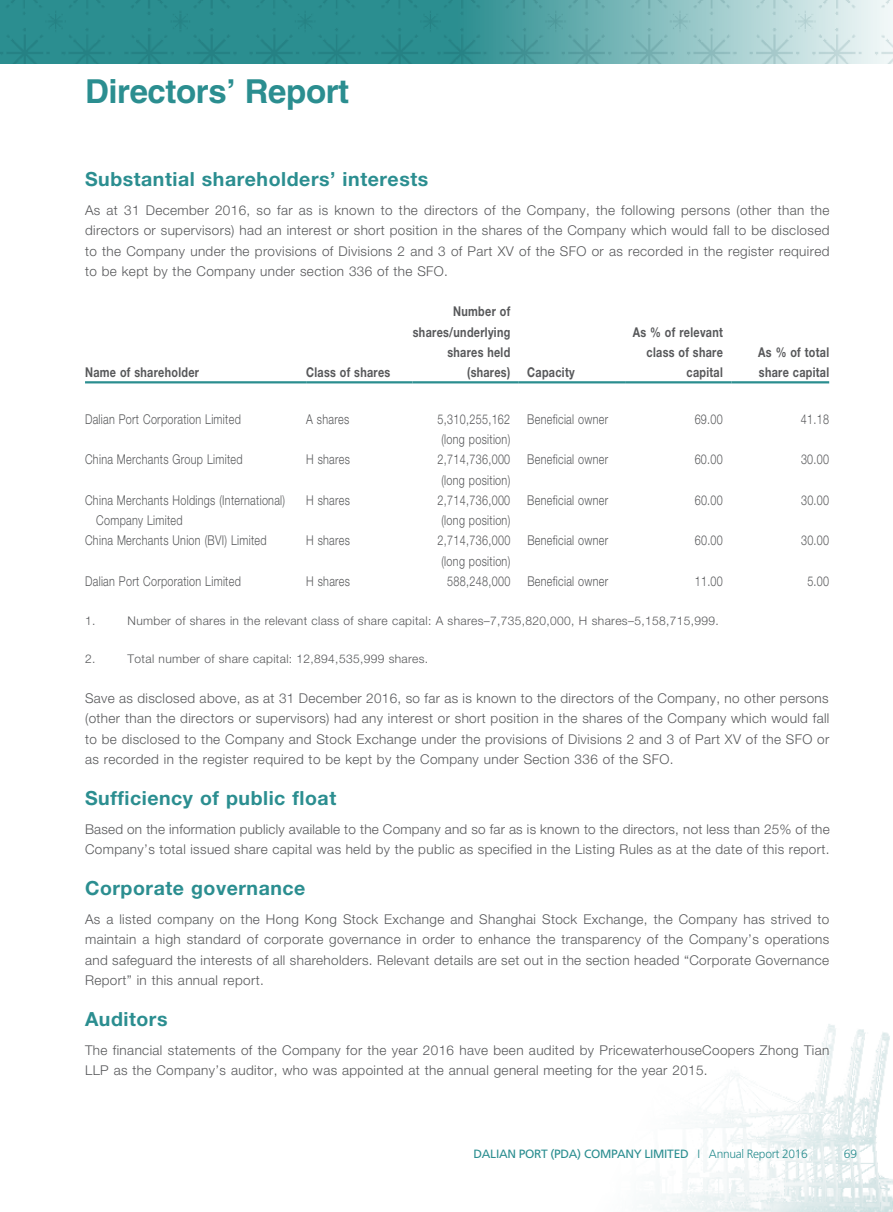
<style>
.page{position:relative;width:893px;height:1212px;background:#fff}
.page>*{position:absolute;margin:0;border:0;box-sizing:border-box;transform-origin:0 0}
.t1{font:700 33px "Helvetica LT Std";letter-spacing:-.01em;color:#2b8e90}
.t2{font:700 19.5px "Helvetica Neue LT Std";letter-spacing:.03em;color:#2b8e90}
.t3{font:300 13.5px/20.2px "Helvetica Neue LT Std";letter-spacing:.03em;color:#57585a;text-align:justify}
.t4{font:300 13.5px/20.2px "Helvetica Neue LT Std";letter-spacing:.03em;color:#57585a;scale:.8 1}
.t5{font:700 13.5px/20.2px "Helvetica Neue LT Std";letter-spacing:.03em;color:#57585a;text-align:right;scale:.8 1}
.t6{font:300 12px "Helvetica Neue LT Std";letter-spacing:.03em;color:#57585a}
.t7{font:12px "Frutiger LT Std";letter-spacing:-.025em;color:#2b8e90}
.t8{font:300 12px "Frutiger LT Std";color:#2b8e90}
.s1{font-weight:300}
</style>
<div class="page">
<svg style="left:0;top:0;width:893px;height:64px;fill:#2b8e90"></svg>
<img style="left:644px;top:1024px;width:249px;height:188px">
<hr style="left:85px;top:381px;width:221px;height:2px;background:#2b8e90">
<hr style="left:306px;top:381px;width:106px;height:2px;background:#2b8e90">
<hr style="left:412px;top:381px;width:107px;height:2px;background:#2b8e90">
<hr style="left:519px;top:381px;width:106px;height:2px;background:#2b8e90">
<hr style="left:625px;top:381px;width:106px;height:2px;background:#2b8e90">
<hr style="left:731px;top:381px;width:98px;height:2px;background:#2b8e90">
<h1 class="t1" style="left:85px;top:71px;width:266px">Directors’ Report</h1>
<h2 class="t2" style="left:85px;top:167px;width:345px">Substantial shareholders’ interests</h2>
<p class="t3" style="left:85px;top:200px;width:746px">As at 31 December 2016, so far as is known to the directors of the Company, the following persons (other than the directors or supervisors) had an interest or short position in the shares of the Company which would fall to be disclosed to the Company under the provisions of Divisions 2 and 3 of Part XV of the SFO or as recorded in the register required to be kept by the Company under section 336 of the SFO.</p>
<p class="t5" style="left:85px;top:362px;width:144px">Name of shareholder</p>
<p class="t5" style="left:306px;top:362px;width:107px">Class of shares</p>
<p class="t5" style="left:413px;top:301px;width:123px">Number of shares/underlying shares held (shares)</p>
<p class="t5" style="left:527px;top:362px;width:61px">Capacity</p>
<p class="t5" style="left:633px;top:321px;width:114px">As % of relevant class of share capital</p>
<p class="t5" style="left:758px;top:342px;width:90px;text-align:left">As % of total share capital</p>
<p class="t4" style="left:85px;top:409px;width:196px">Dalian Port Corporation Limited</p>
<p class="t4" style="left:306px;top:409px;width:55px">A shares</p>
<p class="t4" style="left:438px;top:409px;width:92px">5,310,255,162 (long position)</p>
<p class="t4" style="left:527px;top:409px;width:103px">Beneficial owner</p>
<p class="t4" style="left:695px;top:409px;width:37px">69.00</p>
<p class="t4" style="left:801px;top:409px;width:37px">41.18</p>
<p class="t4" style="left:85px;top:449px;width:198px">China Merchants Group Limited</p>
<p class="t4" style="left:306px;top:449px;width:56px">H shares</p>
<p class="t4" style="left:438px;top:449px;width:92px">2,714,736,000 (long position)</p>
<p class="t4" style="left:527px;top:449px;width:103px">Beneficial owner</p>
<p class="t4" style="left:695px;top:449px;width:37px">60.00</p>
<p class="t4" style="left:801px;top:449px;width:37px">30.00</p>
<p class="t4" style="left:96px;top:490px;width:238px;text-indent:-11px">China Merchants Holdings (International)<br>Company Limited</p>
<p class="t4" style="left:306px;top:490px;width:56px">H shares</p>
<p class="t4" style="left:438px;top:490px;width:92px">2,714,736,000 (long position)</p>
<p class="t4" style="left:527px;top:490px;width:103px">Beneficial owner</p>
<p class="t4" style="left:695px;top:490px;width:37px">60.00</p>
<p class="t4" style="left:801px;top:490px;width:37px">30.00</p>
<p class="t4" style="left:85px;top:530px;width:228px">China Merchants Union (BVI) Limited</p>
<p class="t4" style="left:306px;top:530px;width:56px">H shares</p>
<p class="t4" style="left:438px;top:530px;width:92px">2,714,736,000 (long position)</p>
<p class="t4" style="left:527px;top:530px;width:103px">Beneficial owner</p>
<p class="t4" style="left:695px;top:530px;width:37px">60.00</p>
<p class="t4" style="left:801px;top:530px;width:37px">30.00</p>
<p class="t4" style="left:85px;top:571px;width:196px">Dalian Port Corporation Limited</p>
<p class="t4" style="left:306px;top:571px;width:56px">H shares</p>
<p class="t4" style="left:447px;top:571px;width:80px">588,248,000</p>
<p class="t4" style="left:527px;top:571px;width:103px">Beneficial owner</p>
<p class="t4" style="left:695px;top:571px;width:37px">11.00</p>
<p class="t4" style="left:807px;top:571px;width:29px">5.00</p>
<p class="t6" style="left:85px;top:613px;width:12px">1.</p>
<p class="t6" style="left:128px;top:613px;width:593px">Number of shares in the relevant class of share capital: A shares–7,735,820,000, H shares–5,158,715,999.</p>
<p class="t6" style="left:85px;top:651px;width:12px">2.</p>
<p class="t6" style="left:128px;top:651px;width:302px">Total number of share capital: 12,894,535,999 shares.</p>
<p class="t3" style="left:85px;top:688px;width:746px">Save as disclosed above, as at 31 December 2016, so far as is known to the directors of the Company, no other persons (other than the directors or supervisors) had any interest or short position in the shares of the Company which would fall to be disclosed to the Company and Stock Exchange under the provisions of Divisions 2 and 3 of Part XV of the SFO or as recorded in the register required to be kept by the Company under Section 336 of the SFO.</p>
<h2 class="t2" style="left:85px;top:786px;width:253px">Sufficiency of public float</h2>
<p class="t3" style="left:85px;top:818px;width:746px">Based on the information publicly available to the Company and so far as is known to the directors, not less than 25% of the<br>Company’s total issued share capital was held by the public as specified in the Listing Rules as at the date of this report.</p>
<h2 class="t2" style="left:85px;top:876px;width:222px">Corporate governance</h2>
<p class="t3" style="left:85px;top:909px;width:746px">As a listed company on the Hong Kong Stock Exchange and Shanghai Stock Exchange, the Company has strived to maintain a high standard of corporate governance in order to enhance the transparency of the Company’s operations and safeguard the interests of all shareholders. Relevant details are set out in the section headed “Corporate Governance Report” in this annual report.</p>
<h2 class="t2" style="left:85px;top:1007px;width:84px">Auditors</h2>
<p class="t3" style="left:85px;top:1039px;width:746px">The financial statements of the Company for the year 2016 have been audited by PricewaterhouseCoopers Zhong Tian<br>LLP as the Company’s auditor, who was appointed at the annual general meeting for the year 2015.</p>
<p class="t7" style="left:474px;top:1147px;width:336px">DALIAN PORT (PDA) COMPANY LIMITED <span class="s1">I Annual Report 2016</span></p>
<p class="t8" style="left:844px;top:1147px;width:15px">69</p>
</div>
